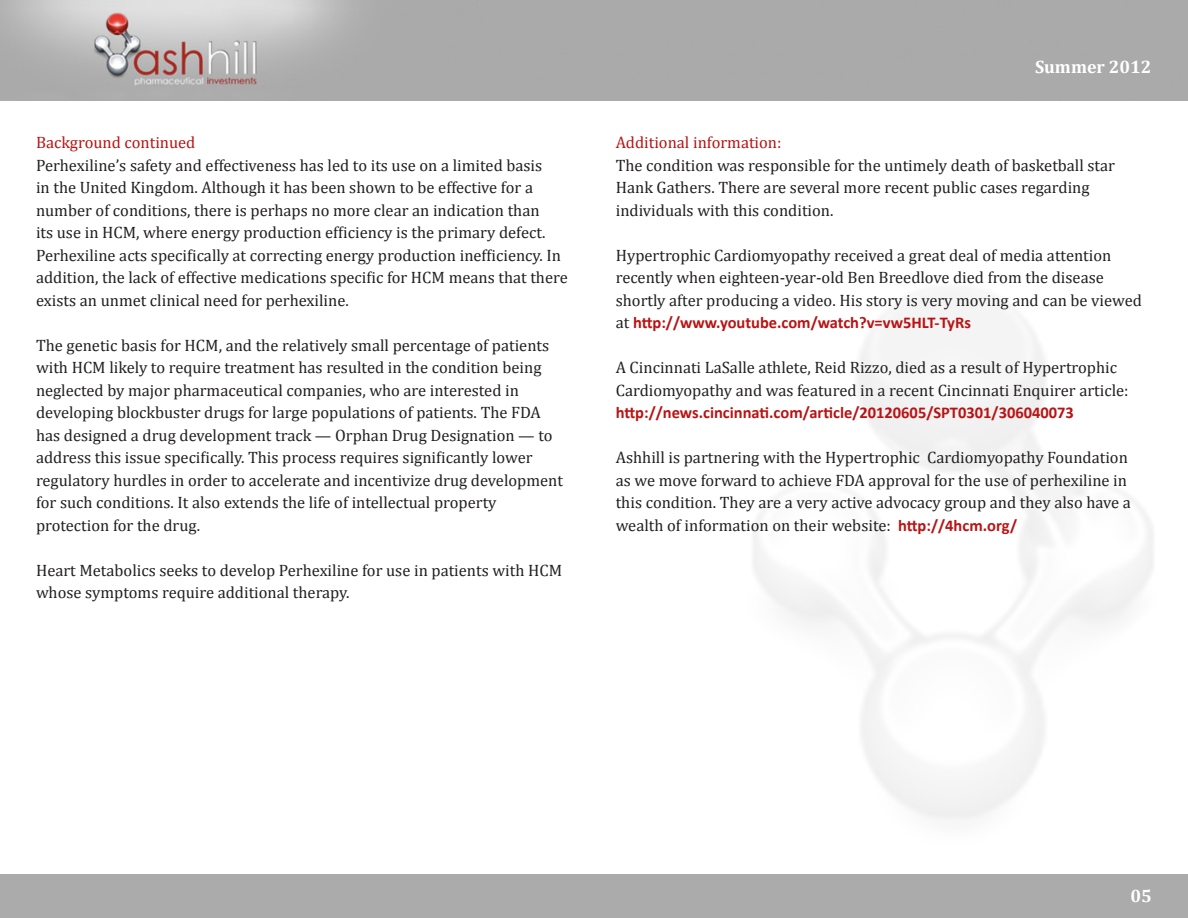
<style>
.page{position:relative;width:1188px;height:918px;background:#fff}
.page>*{position:absolute;margin:0;border:0;box-sizing:border-box;transform-origin:0 0}
.t1{font:700 18px "Cambria";color:#fff}
.t2{font:16.5px/22.5px "Cambria";color:#231f20}
.t3{font:16.5px "Cambria";color:#b91313}
.s1{font-family:"Calibri";font-weight:700;color:#b91313}
</style>
<div class="page">
<div style="left:0;top:874px;width:1188px;height:44px;background:#acabac"></div>
<img style="left:0;top:0;width:1188px;height:101px">
<p class="t3" style="left:36px;top:133px;width:161px">Background continued</p>
<p class="t2" style="left:36px;top:154px;width:533px">Perhexiline’s safety and effectiveness has led to its use on a limited basis<br>in the United Kingdom. Although it has been shown to be effective for a number of conditions, there is perhaps no more clear an indication than<br>its use in HCM, where energy production efficiency is the primary defect.<br>Perhexiline acts specifically at correcting energy production inefficiency. In addition, the lack of effective medications specific for HCM means that there exists an unmet clinical need for perhexiline.</p>
<p class="t2" style="left:36px;top:334px;width:528px">The genetic basis for HCM, and the relatively small percentage of patients with HCM likely to require treatment has resulted in the condition being neglected by major pharmaceutical companies, who are interested in developing blockbuster drugs for large populations of patients. The FDA has designed a drug development track — Orphan Drug Designation — to address this issue specifically. This process requires significantly lower regulatory hurdles in order to accelerate and incentivize drug development for such conditions. It also extends the life of intellectual property protection for the drug.</p>
<p class="t2" style="left:36px;top:559px;width:528px">Heart Metabolics seeks to develop Perhexiline for use in patients with HCM whose symptoms require additional therapy.</p>
<p class="t1" style="left:1035px;top:54px;width:118px">Summer 2012</p>
<p class="t3" style="left:616px;top:133px;width:167px">Additional information:</p>
<p class="t2" style="left:616px;top:154px;width:501px">The condition was responsible for the untimely death of basketball star<br>Hank Gathers. There are several more recent public cases regarding individuals with this condition.</p>
<p class="t2" style="left:616px;top:244px;width:528px">Hypertrophic Cardiomyopathy received a great deal of media attention recently when eighteen-year-old Ben Breedlove died from the disease shortly after producing a video. His story is very moving and can be viewed at <span class="s1">http://www.youtube.com/watch?v=vw5HLT-TyRs</span></p>
<p class="t2" style="left:616px;top:356px;width:514px">A Cincinnati LaSalle athlete, Reid Rizzo, died as a result of Hypertrophic<br>Cardiomyopathy and was featured in a recent Cincinnati Enquirer article: <span class="s1">http://news.cincinnati.com/article/20120605/SPT0301/306040073</span></p>
<p class="t2" style="left:616px;top:446px;width:517px">Ashhill is partnering with the Hypertrophic Cardiomyopathy Foundation as we move forward to achieve FDA approval for the use of perhexiline in this condition. They are a very active advocacy group and they also have a wealth of information on their website: <span class="s1">http://4hcm.org/</span></p>
<p class="t1" style="left:1130px;top:883px;width:23px">05</p>
</div>
